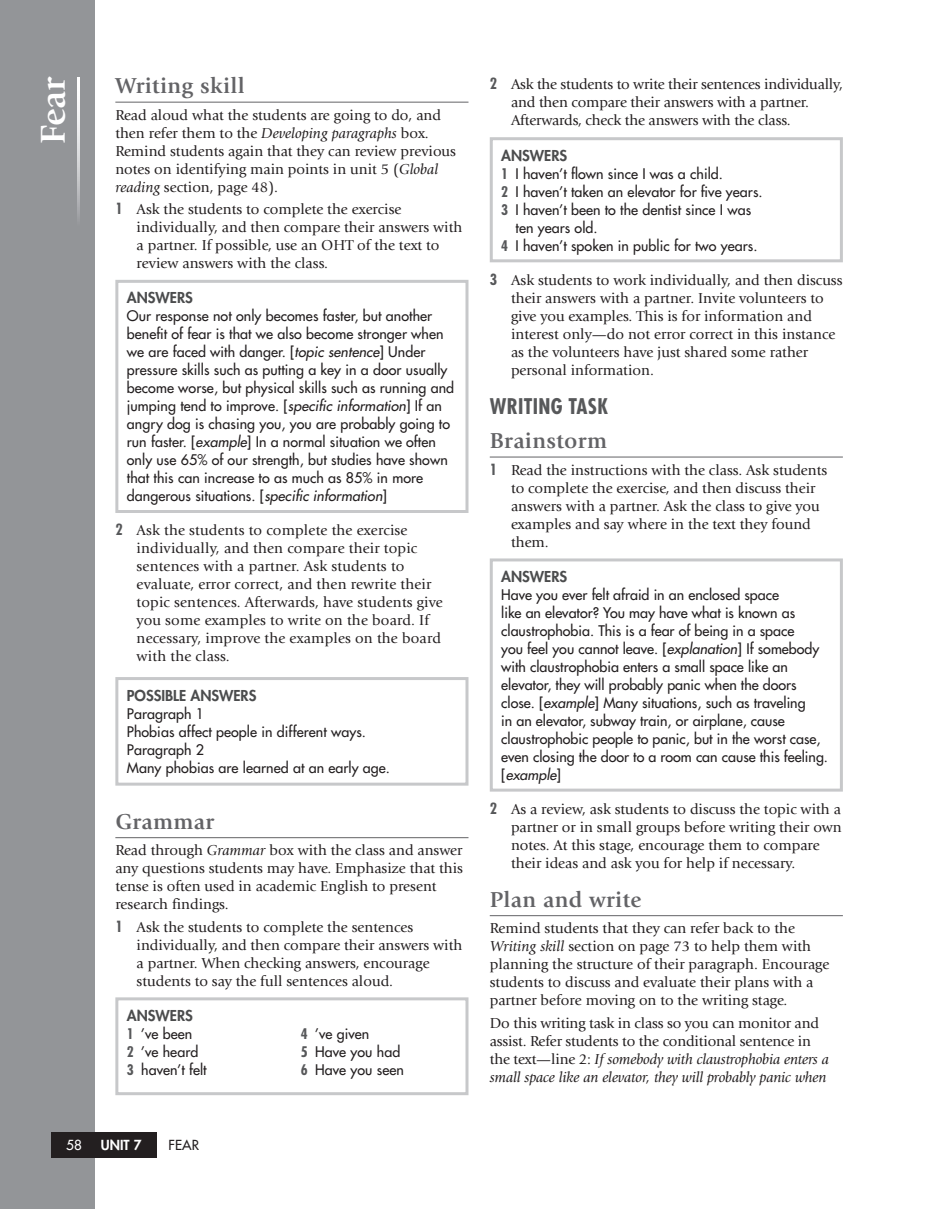
<style>
.page{position:relative;width:937px;height:1209px;background:#fff}
.page>*{position:absolute;margin:0;border:0;box-sizing:border-box;transform-origin:0 0}
.t1{font:700 36px "Giovanni Std";color:#fff}
.t2{font:700 22.5px "Giovanni Std";letter-spacing:.015em;color:#636366}
.t3{font:700 condensed 21px "Futura Std";letter-spacing:.015em;color:#57585a}
.t4{font:15px/18px "Giovanni Std";color:#231f20}
.t5{font:800 14.7px "Futura Std";color:#4b4c4d}
.t6{font:500 14.25px/18px "Futura Std";letter-spacing:.005em;color:#231f20}
.t7{font:800 13.5px "Futura Std";color:#fff}
.t8{font:500 13.5px "Futura Std";color:#231f20}
.t9{font:500 13.5px "Futura Std";color:#fff}
.s1{font-style:italic}
.s2{font-family:"Futura Std";font-weight:700;font-stretch:condensed;color:#57585a}
.s3{font-weight:700;font-stretch:condensed;color:#57585a}
</style>
<div class="page">
<hr style="left:489px;top:457px;width:353px;height:1px;background:#636366">
<hr style="left:489px;top:915px;width:353px;height:1px;background:#636366">
<div style="left:489px;top:137px;width:353px;height:125px;border:3px solid #c7c8ca"></div>
<div style="left:489px;top:558px;width:353px;height:233px;border:3px solid #c7c8ca"></div>
<hr style="left:115px;top:102px;width:353px;height:1px;background:#636366">
<hr style="left:115px;top:837px;width:353px;height:1px;background:#636366">
<div style="left:115px;top:280px;width:353px;height:233px;border:3px solid #c7c8ca"></div>
<div style="left:115px;top:677px;width:353px;height:108px;border:3px solid #c7c8ca"></div>
<div style="left:115px;top:997px;width:353px;height:98px;border:3px solid #c7c8ca"></div>
<div style="left:0;top:0;width:94px;height:1209px;background:#939598"></div>
<svg style="left:77px;top:77px;width:2px;height:140px"></svg>
<div style="left:52px;top:1132px;width:105px;height:25px;background:#231f20"></div>
<h1 class="t1" style="left:32px;top:144px;width:69px;rotate:-90deg">Fear</h1>
<p class="t2" style="left:115px;top:73px;width:131px">Writing skill</p>
<p class="t4" style="left:115px;top:106px;width:342px">Read aloud what the students are going to do, and then refer them to the <span class="s1">Developing paragraphs</span> box.<br>Remind students again that they can review previous notes on identifying main points in unit 5 (<span class="s1">Global reading</span> section, page 48).</p>
<p class="t4" style="left:137px;top:200px;width:327px;text-indent:-21px"><span class="s2">1</span> Ask the students to complete the exercise individually, and then compare their answers with a partner. If possible, use an OHT of the text to review answers with the class.</p>
<p class="t5" style="left:127px;top:289px;width:21px">ANSWERS</p>
<p class="t6" style="left:127px;top:307px;width:329px">Our response not only becomes faster, but another benefit of fear is that we also become stronger when we are faced with danger. [<span class="s1">topic sentence</span>] Under pressure skills such as putting a key in a door usually become worse, but physical skills such as running and jumping tend to improve. [<span class="s1">specific information</span>] If an angry dog is chasing you, you are probably going to run faster. [<span class="s1">example</span>] In a normal situation we often only use 65% of our strength, but studies have shown that this can increase to as much as 85% in more dangerous situations. [<span class="s1">specific information</span>]</p>
<p class="t4" style="left:137px;top:521px;width:308px;text-indent:-21px"><span class="s2">2</span> Ask the students to complete the exercise individually, and then compare their topic sentences with a partner. Ask students to evaluate, error correct, and then rewrite their topic sentences. Afterwards, have students give you some examples to write on the board. If necessary, improve the examples on the board with the class.</p>
<p class="t5" style="left:127px;top:686px;width:131px">POSSI BLE ANSWERS</p>
<p class="t6" style="left:127px;top:704px;width:265px">Paragraph 1<br>Phobias affect people in different ways.<br>Paragraph 2<br>Many phobias are learned at an early age.</p>
<p class="t2" style="left:115px;top:808px;width:100px">Grammar</p>
<p class="t4" style="left:115px;top:841px;width:349px">Read through <span class="s1">Grammar</span> box with the class and answer any questions students may have. Emphasize that this tense is often used in academic English to present research findings.</p>
<p class="t4" style="left:137px;top:917px;width:327px;text-indent:-21px"><span class="s2">1</span> Ask the students to complete the sentences individually, and then compare their answers with a partner. When checking answers, encourage students to say the full sentences aloud.</p>
<p class="t5" style="left:127px;top:1006px;width:21px">ANSWERS</p>
<p class="t6" style="left:127px;top:1024px;width:81px"><span class="s3">1</span> ’ve been<br><span class="s3">2</span> ’ve heard<br><span class="s3">3</span> haven’t felt</p>
<p class="t6" style="left:301px;top:1024px;width:104px"><span class="s3">4</span> ’ve given<br><span class="s3">5</span> Have you had<br><span class="s3">6</span> Have you seen</p>
<p class="t9" style="left:66px;top:1136px;width:17px">58</p>
<p class="t7" style="left:101px;top:1136px;width:42px">UNIT 7</p>
<p class="t8" style="left:168px;top:1136px;width:29px">Fear</p>
<p class="t4" style="left:511px;top:76px;width:333px;text-indent:-21px"><span class="s2">2</span> Ask the students to write their sentences individually, and then compare their answers with a partner.<br>Afterwards, check the answers with the class.</p>
<p class="t5" style="left:501px;top:146px;width:21px">ANSWERS</p>
<p class="t6" style="left:501px;top:165px;width:223px"><span class="s3">1</span> I haven’t flown since I was a child.</p>
<p class="t6" style="left:501px;top:183px;width:263px"><span class="s3">2</span> I haven’t taken an elevator for five years.</p>
<p class="t6" style="left:501px;top:201px;width:251px"><span class="s3">3</span> I haven’t been to the dentist since I was</p>
<p class="t6" style="left:515px;top:219px;width:84px">ten years old.</p>
<p class="t6" style="left:501px;top:237px;width:258px"><span class="s3">4</span> I haven’t spoken in public for two years.</p>
<p class="t4" style="left:511px;top:271px;width:333px;text-indent:-21px"><span class="s2">3</span> Ask students to work individually, and then discuss their answers with a partner. Invite volunteers to give you examples. This is for information and interest only—do not error correct in this instance as the volunteers have just shared some rather personal information.</p>
<p class="t3" style="left:489px;top:393px;width:120px">WRITING TASK</p>
<p class="t2" style="left:489px;top:428px;width:119px">Brainstorm</p>
<p class="t4" style="left:511px;top:461px;width:318px;text-indent:-21px"><span class="s2">1</span> Read the instructions with the class. Ask students to complete the exercise, and then discuss their answers with a partner. Ask the class to give you examples and say where in the text they found them.</p>
<p class="t5" style="left:501px;top:567px;width:21px">ANSWERS</p>
<p class="t6" style="left:501px;top:586px;width:328px">Have you ever felt afraid in an enclosed space<br>like an elevator? You may have what is known as claustrophobia. This is a fear of being in a space<br>you feel you cannot leave. [<span class="s1">explanation</span>] If somebody with claustrophobia enters a small space like an elevator, they will probably panic when the doors close. [<span class="s1">example</span>] Many situations, such as traveling<br>in an elevator, subway train, or airplane, cause claustrophobic people to panic, but in the worst case, even closing the door to a room can cause this feeling. [<span class="s1">example</span>]</p>
<p class="t4" style="left:511px;top:800px;width:332px;text-indent:-21px"><span class="s2">2</span> As a review, ask students to discuss the topic with a partner or in small groups before writing their own notes. At this stage, encourage them to compare their ideas and ask you for help if necessary.</p>
<p class="t2" style="left:489px;top:886px;width:153px">Plan and write</p>
<p class="t4" style="left:489px;top:919px;width:341px">Remind students that they can refer back to the <span class="s1">Writing skill</span> section on page 73 to help them with planning the structure of their paragraph. Encourage students to discuss and evaluate their plans with a partner before moving on to the writing stage.</p>
<p class="t4" style="left:489px;top:1013px;width:341px">Do this writing task in class so you can monitor and assist. Refer students to the conditional sentence in the text—line 2: <span class="s1">If somebody with claustrophobia enters a small space like an elevator, they will probably panic when</span></p>
</div>
